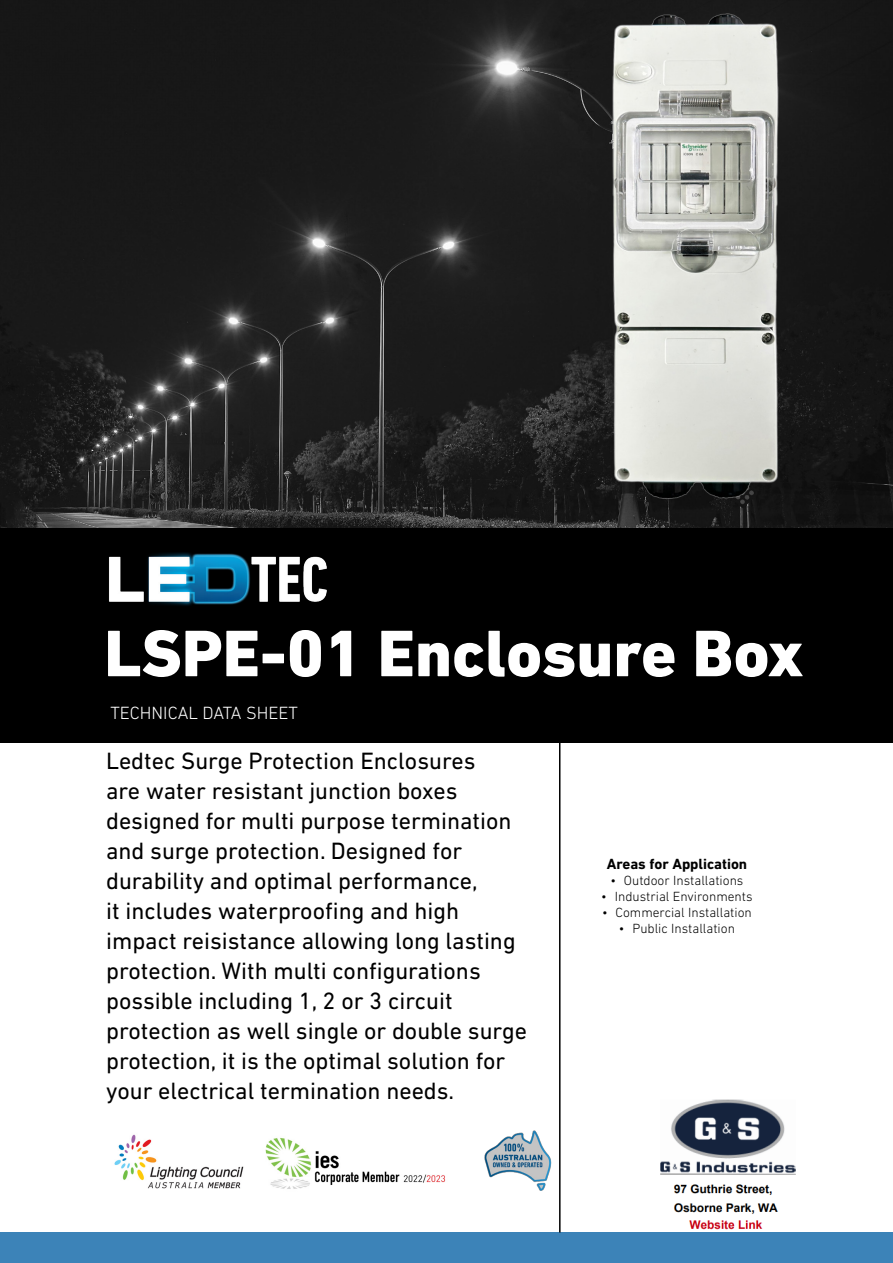
<style>
.page{position:relative;width:893px;height:1263px;background:#fff}
.page>*{position:absolute;margin:0;border:0;box-sizing:border-box;transform-origin:0 0}
.Page_Title{font:800 66.75px "DIN Next LT Pro";color:#fff}
.Heading1{font:24px/30px "DIN Next LT Pro";color:#000}
.Page_Title-2{font:300 18px "DIN Next LT Pro";color:#fff}
.Heading3{font:700 15px "DIN Next LT Pro";color:#000}
.t1{font:300 13.5px "DIN Next LT Pro";color:#000}
</style>
<div class="page">
<div style="left:0;top:523px;width:893px;height:219px;background:#000"></div>
<img style="left:109px;top:552px;width:218px;height:54px">
<div style="left:0;top:1232px;width:893px;height:31px;background:#3c83b8"></div>
<img style="left:114px;top:1134px;width:130px;height:55px">
<img style="left:265px;top:1137px;width:181px;height:52px">
<hr style="left:559px;top:692px;width:2px;height:540px;background:#000">
<svg style="left:0;top:0;width:557px;height:528px;background:#202020"></svg>
<img style="left:484px;top:1119px;width:77px;height:76px">
<img style="left:557px;top:0;width:336px;height:528px">
<img style="left:660px;top:1099px;width:136px;height:131px">
<p class="Page_Title" style="left:104px;top:614px;width:701px">LSPE-01 Enclosure Box</p>
<p class="Page_Title-2" style="left:110px;top:703px;width:189px">TECHNICAL DATA SHEET</p>
<p class="Heading1" style="left:106px;top:745px;width:422px">Ledtec Surge Protection Enclosures<br>are water resistant junction boxes designed for multi purpose termination and surge protection. Designed for durability and optimal performance,<br>it includes waterproofing and high impact reisistance allowing long lasting protection. With multi configurations possible including 1, 2 or 3 circuit protection as well single or double surge protection, it is the optimal solution for your electrical termination needs.</p>
<p class="Heading3" style="left:607px;top:855px;width:142px">Areas for Application</p>
<p class="t1" style="left:610px;top:872px;width:135px">• Outdoor Installations</p>
<p class="t1" style="left:601px;top:889px;width:153px">• Industrial Environments</p>
<p class="t1" style="left:602px;top:905px;width:151px">• Commercial Installation</p>
<p class="t1" style="left:619px;top:921px;width:118px">• Public Installation</p>
</div>
